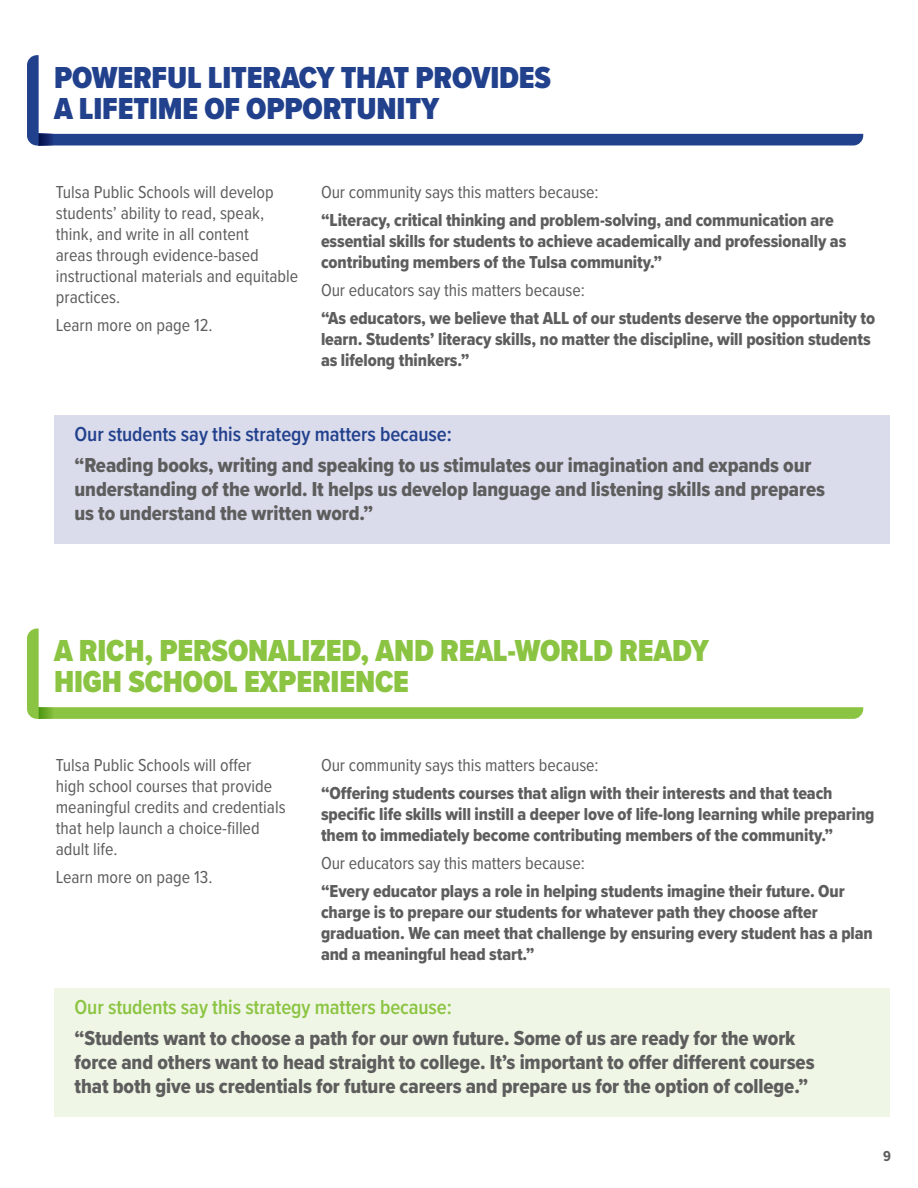
<style>
.page{position:relative;width:918px;height:1188px;background:#fff}
.page>*{position:absolute;margin:0;border:0;box-sizing:border-box;transform-origin:0 0}
.Subhead_14_4pt_Grey{font:900 31.5px/31.5px "Proxima Nova Cond";letter-spacing:-.005em;color:#8bc442}
.Subhead_14_4pt_Grey-2{font:900 31.5px/31.5px "Proxima Nova Cond";letter-spacing:-.005em;color:#22418d}
.Text{font:21px/24px "Proxima Nova Cond Extrabld";letter-spacing:-.005em;color:#5d5d5d}
.Text-2{font:600 21px "Proxima Nova Cond";letter-spacing:-.005em;color:#22418d}
.Text-3{font:600 21px "Proxima Nova Cond";letter-spacing:-.005em;color:#8bc442}
.Text-4{font:18px/21px "Proxima Nova Cond Extrabld";letter-spacing:-.005em;color:#5d5d5d}
.Text-5{font:18px/21px "Proxima Nova Cond";color:#5d5d5d}
.t1{font:700 15px "Proxima Nova Cond";color:#5d5d5d}
</style>
<div class="page">
<div style="left:55px;top:415px;width:835px;height:128px;background:#dadbeb"></div>
<div style="left:55px;top:988px;width:835px;height:128px;background:#eff6e5"></div>
<svg style="left:27px;top:55px;width:836px;height:91px"></svg>
<svg style="left:27px;top:629px;width:836px;height:90px"></svg>
<p class="Subhead_14_4pt_Grey-2" style="left:54px;top:61px;width:499px">POWERFUL LITERACY THAT PROVIDES<br>A LIFETIME OF OPPORTUNITY</p>
<p class="Text-5" style="left:56px;top:181px;width:244px">Tulsa Public Schools will develop students’ ability to read, speak, think, and write in all content<br>areas through evidence-based instructional materials and equitable practices.</p>
<p class="Text-5" style="left:56px;top:314px;width:158px">Learn more on page 12.</p>
<p class="Text-5" style="left:321px;top:181px;width:279px">Our community says this matters because:</p>
<p class="Text-4" style="left:321px;top:209px;width:527px">“Literacy, critical thinking and problem-solving, and communication are essential skills for students to achieve academically and professionally as contributing members of the Tulsa community.”</p>
<p class="Text-5" style="left:321px;top:279px;width:265px">Our educators say this matters because:</p>
<p class="Text-4" style="left:321px;top:307px;width:556px">“As educators, we believe that ALL of our students deserve the opportunity to learn. Students’ literacy skills, no matter the discipline, will position students as lifelong thinkers.”</p>
<p class="Text-2" style="left:75px;top:419px;width:379px">Our students say this strategy matters because:</p>
<p class="Text" style="left:75px;top:452px;width:752px">“Reading books, writing and speaking to us stimulates our imagination and expands our understanding of the world. It helps us develop language and listening skills and prepares us to understand the written word.”</p>
<p class="Subhead_14_4pt_Grey" style="left:54px;top:634px;width:656px">A RICH, PERSONALIZED, AND REAL-WORLD READY<br>HIGH SCHOOL EXPERIENCE</p>
<p class="Text-5" style="left:56px;top:754px;width:231px">Tulsa Public Schools will offer<br>high school courses that provide meaningful credits and credentials that help launch a choice-filled adult life.</p>
<p class="Text-5" style="left:56px;top:866px;width:158px">Learn more on page 13.</p>
<p class="Text-5" style="left:321px;top:754px;width:279px">Our community says this matters because:</p>
<p class="Text-4" style="left:321px;top:782px;width:555px">“Offering students courses that align with their interests and that teach specific life skills will instill a deeper love of life-long learning while preparing them to immediately become contributing members of the community.”</p>
<p class="Text-5" style="left:321px;top:852px;width:265px">Our educators say this matters because:</p>
<p class="Text-4" style="left:321px;top:880px;width:553px">“Every educator plays a role in helping students imagine their future. Our charge is to prepare our students for whatever path they choose after graduation. We can meet that challenge by ensuring every student has a plan and a meaningful head start.”</p>
<p class="Text-3" style="left:75px;top:992px;width:379px">Our students say this strategy matters because:</p>
<p class="Text" style="left:75px;top:1025px;width:742px">“Students want to choose a path for our own future. Some of us are ready for the work force and others want to head straight to college. It’s important to offer different courses that both give us credentials for future careers and prepare us for the option of college.”</p>
<p class="t1" style="left:883px;top:1145px;width:9px">9</p>
</div>
